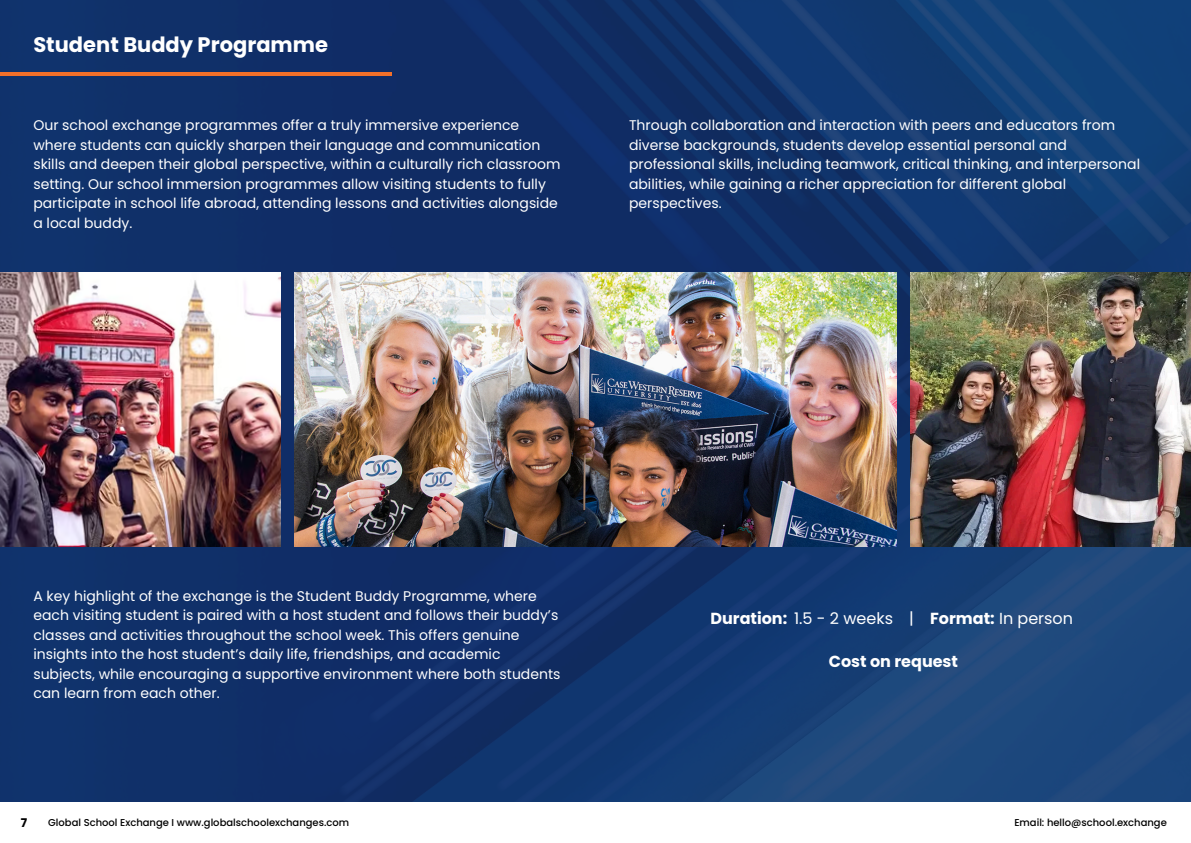
<style>
.page{position:relative;width:1191px;height:843px;background:#fff}
.page>*{position:absolute;margin:0;border:0;box-sizing:border-box;transform-origin:0 0}
.t1{font:700 21px "Poppins";color:#fff}
.t2{font:16px "Poppins";color:#fff}
.t3{font:700 16px "Poppins";color:#fff}
.t4{font:14px/19.5px "Poppins";color:#fff}
.t5{font:700 12px "Poppins";color:#000}
.t6{font:500 10px "Poppins";color:#000}
.s1{font-weight:700}
</style>
<div class="page">
<img style="left:0;top:0;width:1190px;height:801px">
<img style="left:910px;top:272px;width:280px;height:274px">
<hr style="left:0;top:73px;width:391px;height:3px;background:#f37029">
<img style="left:295px;top:272px;width:601px;height:274px">
<img style="left:0;top:272px;width:280px;height:274px">
<p class="t1" style="left:33px;top:30px;width:296px">Student Buddy Programme</p>
<p class="t4" style="left:33px;top:115px;width:528px">Our school exchange programmes offer a truly immersive experience where students can quickly sharpen their language and communication skills and deepen their global perspective, within a culturally rich classroom setting. Our school immersion programmes allow visiting students to fully participate in school life abroad, attending lessons and activities alongside a local buddy.</p>
<h4 class="t4" style="left:629px;top:115px;width:512px">Through collaboration and interaction with peers and educators from diverse backgrounds, students develop essential personal and professional skills, including teamwork, critical thinking, and interpersonal abilities, while gaining a richer appreciation for different global perspectives.</h4>
<p class="t4" style="left:33px;top:586px;width:528px">A key highlight of the exchange is the Student Buddy Programme, where each visiting student is paired with a host student and follows their buddy’s classes and activities throughout the school week. This offers genuine insights into the host student’s daily life, friendships, and academic subjects, while encouraging a supportive environment where both students can learn from each other.</p>
<h4 class="t2" style="left:710px;top:607px;width:364px"><span class="s1">Duration:</span> 1.5 - 2 weeks | <span class="s1">Format:</span> In person</h4>
<h3 class="t3" style="left:828px;top:650px;width:131px">Cost on request</h3>
<h4 class="t5" style="left:21px;top:813px;width:8px">7</h4>
<p class="t6" style="left:48px;top:815px;width:302px">Global School Exchange I www.globalschoolexchanges.com</p>
<h1 class="t6" style="left:1014px;top:815px;width:154px">Email: hello@school.exchange</h1>
</div>
